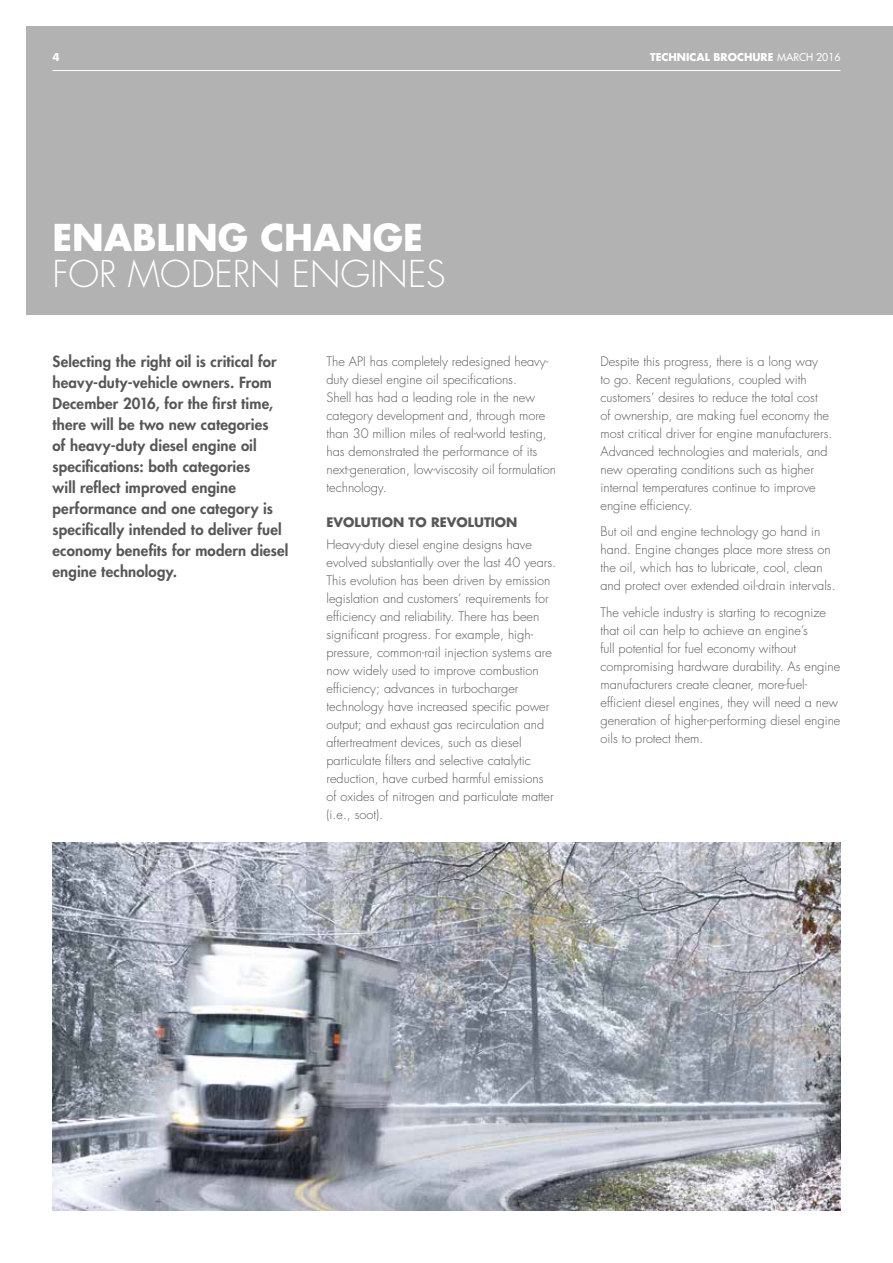
<style>
.page{position:relative;width:893px;height:1263px;background:#fff}
.page>*{position:absolute;margin:0;border:0;box-sizing:border-box;transform-origin:0 0}
.t1{font:300 36px "Futura Std";color:#fff}
.t2{font:700 36px "Futura Std";color:#fff}
.t3{font:800 15px/21px "Futura Std";letter-spacing:.01em;color:#575756}
.t4{font:300 12.75px/18px "Futura Std";color:#575756}
.t5{font:700 12.75px "Futura Std";color:#575756}
.t6{font:700 10.5px "Futura Std";color:#fff}
.s1{font-weight:500}
</style>
<div class="page">
<div style="left:26px;top:26px;width:867px;height:289px;background:#b3b2b2"></div>
<hr style="left:53px;top:70px;width:787px;height:1px;background:#fff">
<img style="left:53px;top:843px;width:787px;height:368px">
<p class="t6" style="left:53px;top:50px;width:9px">4</p>
<p class="t6" style="left:650px;top:50px;width:192px">TECHNICAL BROCHURE <span class="s1">MARCH 2016</span></p>
<h1 class="t2" style="left:53px;top:214px;width:372px">ENABLING CHANGE</h1>
<h1 class="t1" style="left:53px;top:252px;width:395px">FOR MODERN ENGINES</h1>
<p class="t3" style="left:53px;top:351px;width:237px">Selecting the right oil is critical for heavy-duty-vehicle owners. From<br>December 2016, for the first time, there will be two new categories<br>of heavy-duty diesel engine oil specifications: both categories<br>will reflect improved engine performance and one category is specifically intended to deliver fuel economy benefits for modern diesel engine technology.</p>
<p class="t4" style="left:326px;top:352px;width:231px">The API has completely redesigned heavy&shy;duty diesel engine oil specifications.<br>Shell has had a leading role in the new category development and, through more than 30 million miles of real-world testing, has demonstrated the performance of its next-generation, low‑viscosity oil formulation technology.</p>
<p class="t5" style="left:326px;top:513px;width:192px">EVOLUTION TO REVOLUTION</p>
<p class="t4" style="left:326px;top:536px;width:231px">Heavy-duty diesel engine designs have evolved substantially over the last 40 years.<br>This evolution has been driven by emission legislation and customers’ requirements for efficiency and reliability. There has been significant progress. For example, high&shy;pressure, common-rail injection systems are now widely used to improve combustion efficiency; advances in turbocharger technology have increased specific power output; and exhaust gas recirculation and aftertreatment devices, such as diesel particulate filters and selective catalytic reduction, have curbed harmful emissions of oxides of nitrogen and particulate matter (i.e., soot).</p>
<p class="t4" style="left:600px;top:352px;width:233px">Despite this progress, there is a long way<br>to go. Recent regulations, coupled with customers’ desires to reduce the total cost<br>of ownership, are making fuel economy the most critical driver for engine manufacturers.<br>Advanced technologies and materials, and new operating conditions such as higher internal temperatures continue to improve engine efficiency.</p>
<p class="t4" style="left:600px;top:523px;width:237px">But oil and engine technology go hand in hand. Engine changes place more stress on the oil, which has to lubricate, cool, clean and protect over extended oil-drain intervals.</p>
<p class="t4" style="left:600px;top:603px;width:241px">The vehicle industry is starting to recognize that oil can help to achieve an engine’s<br>full potential for fuel economy without compromising hardware durability. As engine manufacturers create cleaner, more-fuel&shy;efficient diesel engines, they will need a new generation of higher-performing diesel engine oils to protect them.</p>
</div>
